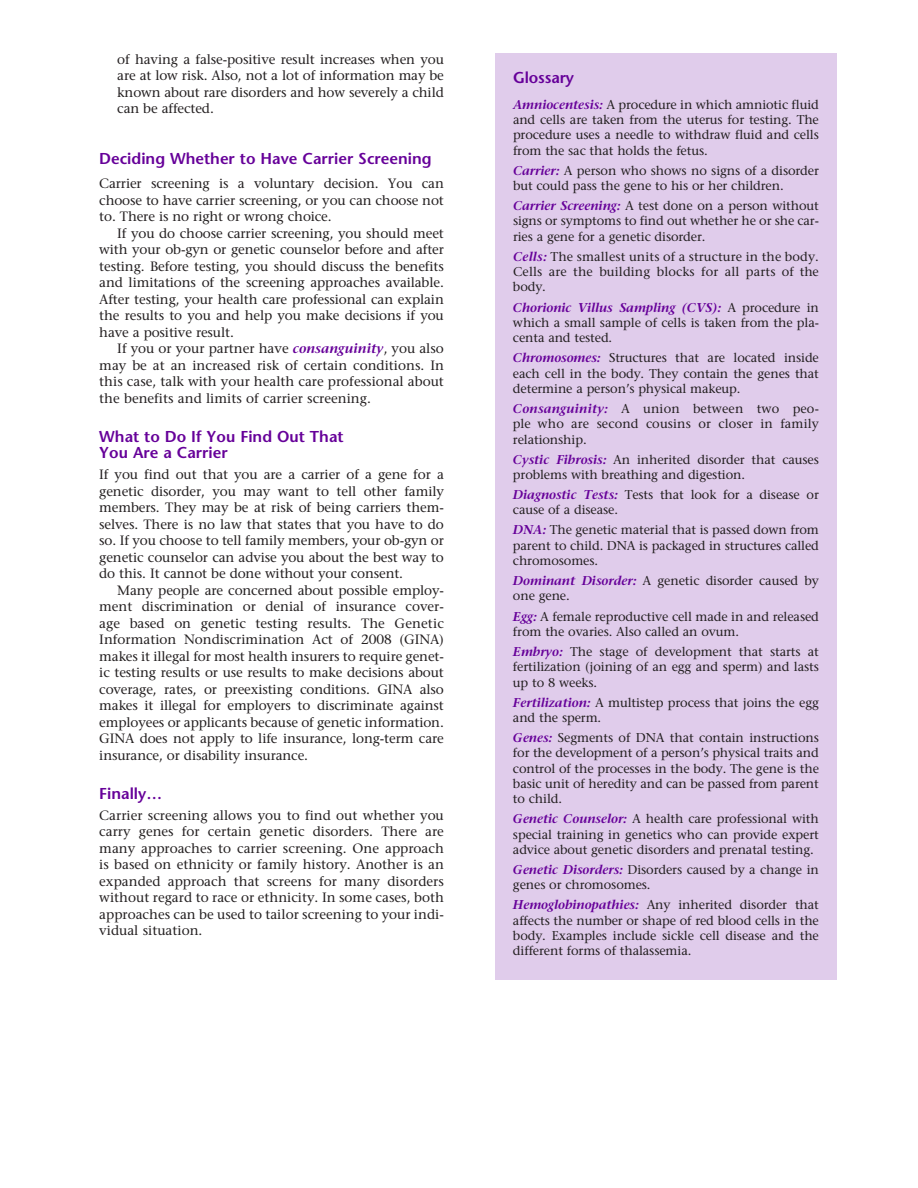
<style>
.page{position:relative;width:918px;height:1188px;background:#fff}
.page>*{position:absolute;margin:0;border:0;box-sizing:border-box;transform-origin:0 0}
.t1{font:600 15.75px/16.5px "Stone Sans Std";color:#609}
.t2{font:500 13.5px/16.5px "Stone Serif Std";letter-spacing:-.01em;color:#231f20;text-align:justify}
.t3{font:500 12.75px/15.3px "Stone Serif Std";letter-spacing:-.01em;color:#231f20;text-align:justify}
.s1{font-weight:600;font-style:italic;color:#609}
</style>
<div class="page">
<div style="left:495px;top:53px;width:342px;height:926px;background:#e0cceb"></div>
<p class="t2" style="left:117px;top:51px;width:328px">of having a false-positive result increases when you are at low risk. Also, not a lot of information may be known about rare disorders and how severely a child can be affected.</p>
<p class="t1" style="left:99px;top:151px;width:334px">Deciding Whether to Have Carrier Screening</p>
<p class="t2" style="left:99px;top:176px;width:346px">Carrier screening is a voluntary decision. You can choose to have carrier screening, or you can choose not to. There is no right or wrong choice.</p>
<p class="t2" style="left:99px;top:225px;width:346px;text-indent:18px">If you do choose carrier screening, you should meet with your ob-gyn or genetic counselor before and after testing. Before testing, you should discuss the benefits and limitations of the screening approaches available.<br>After testing, your health care professional can explain the results to you and help you make decisions if you have a positive result.</p>
<p class="t2" style="left:99px;top:341px;width:346px;text-indent:18px">If you or your partner have <span class="s1">consanguinity</span>, you also may be at an increased risk of certain conditions. In this case, talk with your health care professional about the benefits and limits of carrier screening.</p>
<p class="t1" style="left:99px;top:428px;width:246px">What to Do If You Find Out That<br>You Are a Carrier</p>
<p class="t2" style="left:99px;top:467px;width:346px">If you find out that you are a carrier of a gene for a genetic disorder, you may want to tell other family members. They may be at risk of being carriers them&shy;selves. There is no law that states that you have to do so. If you choose to tell family members, your ob-gyn or genetic counselor can advise you about the best way to do this. It cannot be done without your consent.</p>
<p class="t2" style="left:99px;top:582px;width:346px;text-indent:18px">Many people are concerned about possible employ&shy;ment discrimination or denial of insurance cover&shy;age based on genetic testing results. The Genetic Information Nondiscrimination Act of 2008 (GINA) makes it illegal for most health insurers to require genet&shy;ic testing results or use results to make decisions about coverage, rates, or preexisting conditions. GINA also makes it illegal for employers to discriminate against employees or applicants because of genetic information.<br>GINA does not apply to life insurance, long-term care insurance, or disability insurance.</p>
<p class="t1" style="left:99px;top:785px;width:64px">Finally…</p>
<p class="t2" style="left:99px;top:807px;width:346px">Carrier screening allows you to find out whether you carry genes for certain genetic disorders. There are many approaches to carrier screening. One approach is based on ethnicity or family history. Another is an expanded approach that screens for many disorders without regard to race or ethnicity. In some cases, both approaches can be used to tailor screening to your indi&shy;vidual situation.</p>
<p class="t1" style="left:513px;top:69px;width:63px">Glossary</p>
<p class="t3" style="left:513px;top:97px;width:307px"><span class="s1">Amniocentesis:</span> A procedure in which amniotic fluid and cells are taken from the uterus for testing. The procedure uses a needle to withdraw fluid and cells from the sac that holds the fetus.</p>
<p class="t3" style="left:513px;top:163px;width:307px"><span class="s1">Carrier:</span> A person who shows no signs of a disorder but could pass the gene to his or her children.</p>
<p class="t3" style="left:513px;top:198px;width:307px"><span class="s1">Carrier Screening:</span> A test done on a person without signs or symptoms to find out whether he or she car&shy;ries a gene for a genetic disorder.</p>
<p class="t3" style="left:513px;top:249px;width:307px"><span class="s1">Cells:</span> The smallest units of a structure in the body.<br>Cells are the building blocks for all parts of the body.</p>
<p class="t3" style="left:513px;top:300px;width:307px"><span class="s1">Chorionic Villus Sampling (CVS):</span> A procedure in which a small sample of cells is taken from the pla&shy;centa and tested.</p>
<p class="t3" style="left:513px;top:350px;width:307px"><span class="s1">Chromosomes:</span> Structures that are located inside each cell in the body. They contain the genes that determine a person’s physical makeup.</p>
<p class="t3" style="left:513px;top:401px;width:307px"><span class="s1">Consanguinity:</span> A union between two peo&shy;ple who are second cousins or closer in family relationship.</p>
<p class="t3" style="left:513px;top:452px;width:307px"><span class="s1">Cystic Fibrosis:</span> An inherited disorder that causes problems with breathing and digestion.</p>
<p class="t3" style="left:513px;top:487px;width:307px"><span class="s1">Diagnostic Tests:</span> Tests that look for a disease or cause of a disease.</p>
<p class="t3" style="left:513px;top:522px;width:307px"><span class="s1">DNA:</span> The genetic material that is passed down from parent to child. DNA is packaged in structures called chromosomes.</p>
<p class="t3" style="left:513px;top:573px;width:307px"><span class="s1">Dominant Disorder:</span> A genetic disorder caused by one gene.</p>
<p class="t3" style="left:513px;top:609px;width:307px"><span class="s1">Egg:</span> A female reproductive cell made in and released from the ovaries. Also called an ovum.</p>
<p class="t3" style="left:513px;top:644px;width:307px"><span class="s1">Embryo:</span> The stage of development that starts at fertilization (joining of an egg and sperm) and lasts up to 8 weeks.</p>
<p class="t3" style="left:513px;top:695px;width:307px"><span class="s1">Fertilization:</span> A multistep process that joins the egg and the sperm.</p>
<p class="t3" style="left:513px;top:730px;width:307px"><span class="s1">Genes:</span> Segments of DNA that contain instructions for the development of a person’s physical traits and control of the processes in the body. The gene is the basic unit of heredity and can be passed from parent to child.</p>
<p class="t3" style="left:513px;top:811px;width:307px"><span class="s1">Genetic Counselor:</span> A health care professional with special training in genetics who can provide expert advice about genetic disorders and prenatal testing.</p>
<p class="t3" style="left:513px;top:862px;width:307px"><span class="s1">Genetic Disorders:</span> Disorders caused by a change in genes or chromosomes.</p>
<p class="t3" style="left:513px;top:897px;width:307px"><span class="s1">Hemoglobinopathies:</span> Any inherited disorder that affects the number or shape of red blood cells in the body. Examples include sickle cell disease and the different forms of thalassemia.</p>
</div>
